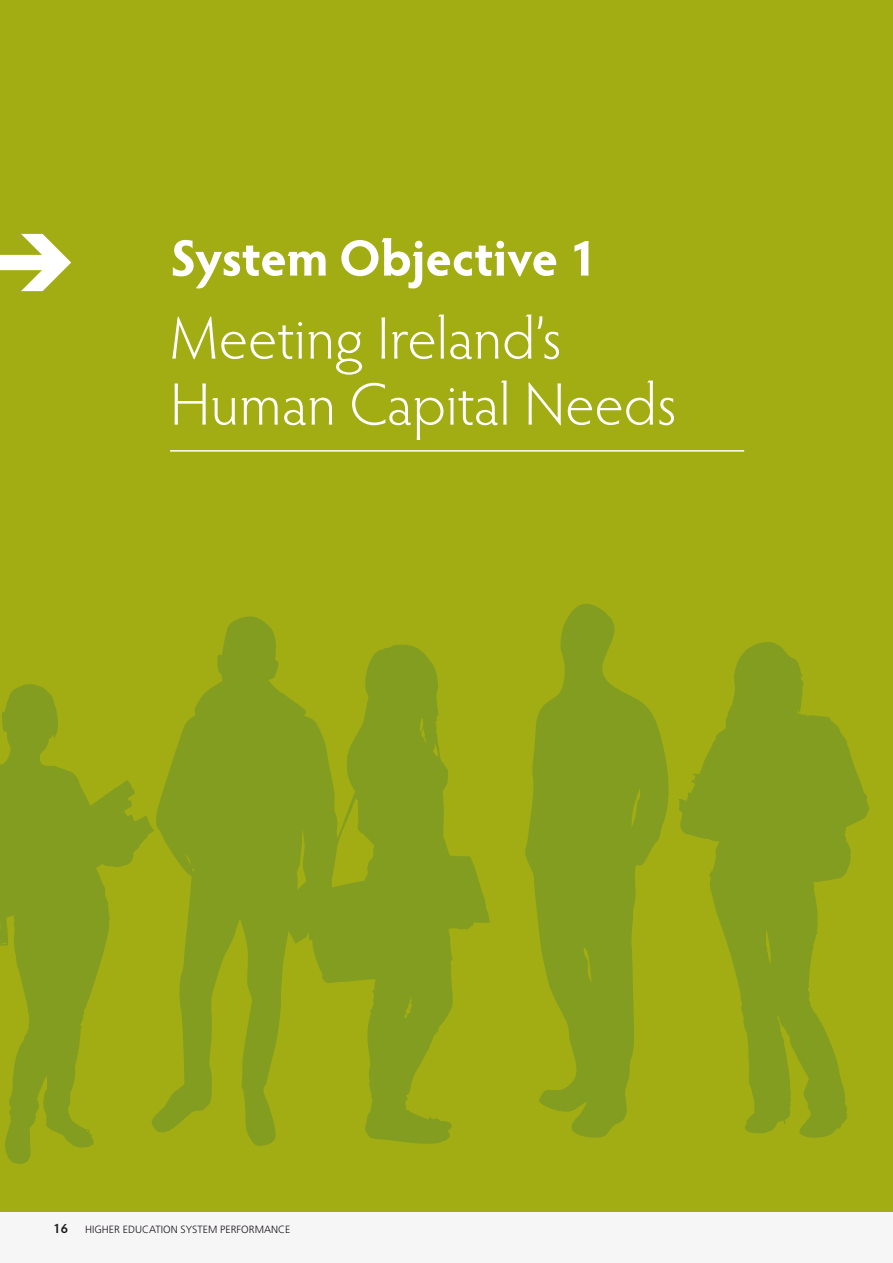
<style>
.page{position:relative;width:893px;height:1263px;background:#a1ad12}
.page>*{position:absolute;margin:0;border:0;box-sizing:border-box;transform-origin:0 0}
.section_subtitle{font:300 60px/66px "Hypatia Sans Pro";color:#fff}
.section_head{font:700 51px "Hypatia Sans Pro";letter-spacing:-.005em;color:#fff}
.t1{font:600 13.5px "Hypatia Sans Pro";color:#1a171c}
.t2{font:300 10.5px "Frutiger LT Std";color:#1a171c}
</style>
<div class="page">
<svg style="left:679px;top:642px;width:190px;height:496px;fill:#839d21"></svg>
<svg style="left:339px;top:644px;width:151px;height:500px;fill:#839d21"></svg>
<svg style="left:0;top:684px;width:149px;height:480px;fill:#849d1f"></svg>
<svg style="left:525px;top:604px;width:144px;height:534px;fill:#839d21"></svg>
<svg style="left:149px;top:616px;width:190px;height:530px;fill:#839d21"></svg>
<svg style="left:0;top:234px;width:71px;height:57px"></svg>
<div style="left:0;top:1212px;width:893px;height:51px;background:#f7f6f7"></div>
<hr style="left:170px;top:450px;width:574px;height:2px;background:#fff">
<p class="section_head" style="left:170px;top:222px;width:428px">System Objective 1</p>
<p class="section_subtitle" style="left:170px;top:304px;width:508px">Meeting Ireland’s<br>Human Capital Needs</p>
<p class="t1" style="left:53px;top:1219px;width:16px">16</p>
<p class="t2" style="left:85px;top:1224px;width:207px">HIGHER EDUCATION SYSTEM PERFORMANCE</p>
</div>
